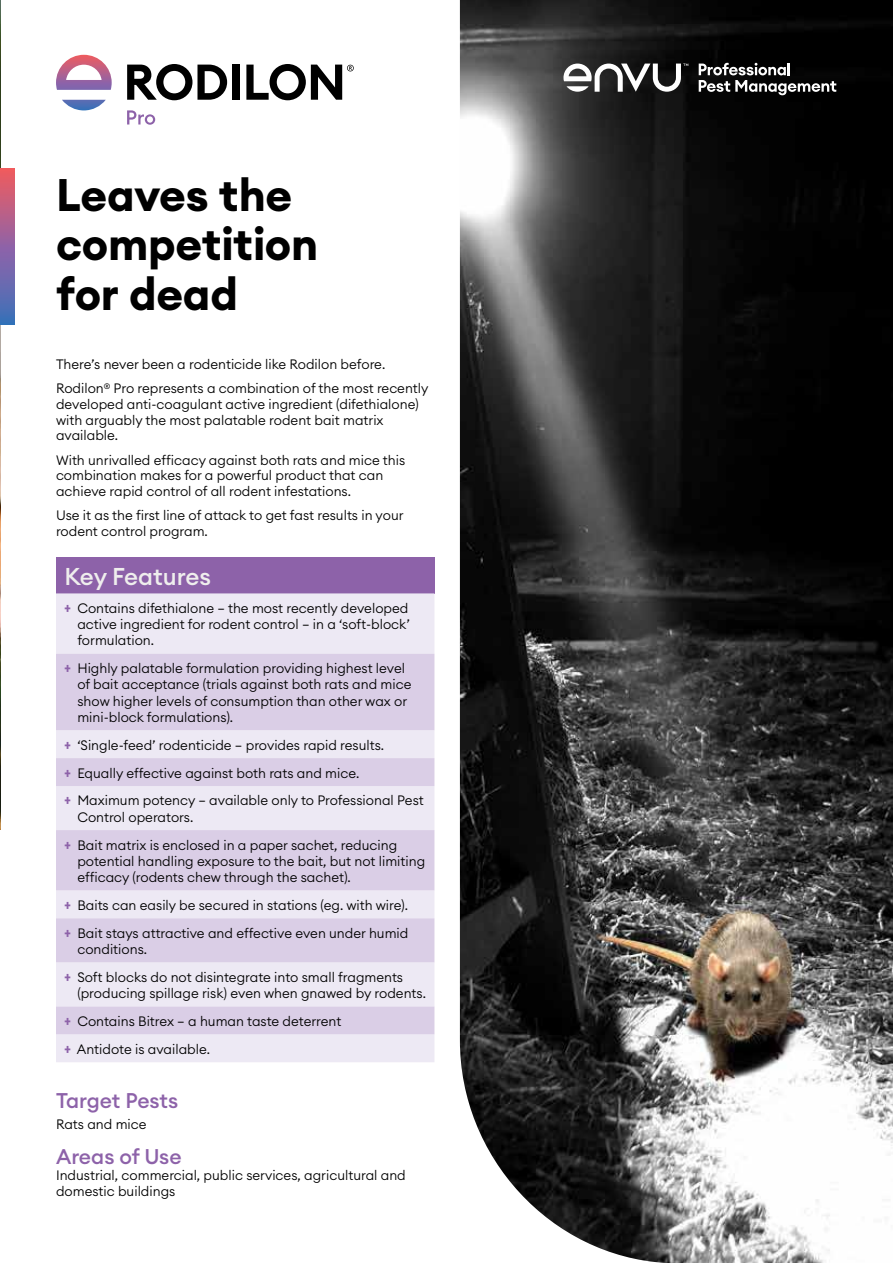
<style>
.page{position:relative;width:893px;height:1263px;background:#fff}
.page>*{position:absolute;margin:0;border:0;box-sizing:border-box;transform-origin:0 0}
.t1{font:700 45px/49.5px "Euclid Circular A";letter-spacing:-.005em;color:#000}
.t2{font:500 24px "Euclid Circular A";color:#efeeed}
.t3{font:500 21px "Euclid Circular A";letter-spacing:-.005em;color:#8d62a9}
.t4{font:300 13.5px/16.2px "Euclid Circular A";color:#000}
.s1{font-family:"Roboto Condensed";font-weight:700;color:#8d62a9}
</style>
<div class="page">
<img style="left:0;top:0;width:1px;height:829px">
<img style="left:460px;top:0;width:433px;height:1263px">
<svg style="left:1px;top:169px;width:14px;height:155px;background:#936499"></svg>
<svg style="left:127px;top:110px;width:28px;height:15px"></svg>
<svg style="left:127px;top:64px;width:100px;height:36px"></svg>
<div style="left:232px;top:65px;width:7px;height:35px;background:#000"></div>
<svg style="left:246px;top:64px;width:108px;height:36px"></svg>
<svg style="left:56px;top:55px;width:56px;height:55px"></svg>
<div style="left:56px;top:557px;width:378px;height:36px;background:#8d62a9"></div>
<div style="left:56px;top:593px;width:378px;height:469px;background:#ede9f4"></div>
<svg style="left:56px;top:654px;width:378px;height:380px;background:#e1d8eb"></svg>
<svg style="left:699px;top:63px;width:137px;height:32px"></svg>
<svg style="left:563px;top:64px;width:125px;height:28px"></svg>
<h1 class="t1" style="left:56px;top:170px;width:264px">Leaves the competition for dead</h1>
<p class="t4" style="left:56px;top:352px;width:374px;line-height:24.3px">There’s never been a rodenticide like Rodilon before.<br>Rodilon<sup>®</sup> Pro represents a combination of the most recently</p>
<p class="t4" style="left:56px;top:396px;width:364px;line-height:15.8px">developed anti-coagulant active ingredient (difethialone) with arguably the most palatable rodent bait matrix available.</p>
<p class="t4" style="left:56px;top:452px;width:351px;line-height:15.8px">With unrivalled efficacy against both rats and mice this combination makes for a powerful product that can achieve rapid control of all rodent infestations.</p>
<p class="t4" style="left:56px;top:507px;width:349px;line-height:15.8px">Use it as the first line of attack to get fast results in your rodent control program.</p>
<h2 class="t2" style="left:65px;top:561px;width:148px">Key Features</h2>
<p class="t4" style="left:77px;top:600px;width:334px;text-align:justify;text-indent:-13px"><span class="s1">+</span> Contains difethialone – the most recently developed active ingredient for rodent control – in a ‘soft-block’ formulation.</p>
<p class="t4" style="left:77px;top:660px;width:336px;text-indent:-13px"><span class="s1">+</span> Highly palatable formulation providing highest level of bait acceptance (trials against both rats and mice show higher levels of consumption than other wax or mini-block formulations).</p>
<p class="t4" style="left:65px;top:731px;width:361px;line-height:27.9px"><span class="s1">+</span> ‘Single-feed’ rodenticide – provides rapid results.<br><span class="s1">+</span> Equally effective against both rats and mice.<br><span class="s1">+</span> Maximum potency – available only to Professional Pest</p>
<p class="t4" style="left:65px;top:803px;width:334px;line-height:27.9px;text-indent:13px">Control operators.<br><span class="s1">+</span> Bait matrix is enclosed in a paper sachet, reducing</p>
<p class="t4" style="left:77px;top:852px;width:349px">potential handling exposure to the bait, but not limiting efficacy (rodents chew through the sachet).</p>
<p class="t4" style="left:65px;top:891px;width:345px;line-height:27.9px"><span class="s1">+</span> Baits can easily be secured in stations (eg. with wire). <span class="s1">+</span> Bait stays attractive and effective even under humid</p>
<p class="t4" style="left:65px;top:935px;width:340px;line-height:27.9px;text-indent:13px">conditions.<br><span class="s1">+</span> Soft blocks do not disintegrate into small fragments</p>
<p class="t4" style="left:65px;top:979px;width:363px;line-height:27.9px;text-indent:13px">(producing spillage risk) even when gnawed by rodents. <span class="s1">+</span> Contains Bitrex – a human taste deterrent<br><span class="s1">+</span> Antidote is available.</p>
<h3 class="t3" style="left:56px;top:1087px;width:124px">Target Pests</h3>
<p class="t4" style="left:56px;top:1115px;width:92px">Rats and mice</p>
<h3 class="t3" style="left:56px;top:1142px;width:127px">Areas of Use</h3>
<p class="t4" style="left:56px;top:1166px;width:351px">Industrial, commercial, public services, agricultural and domestic buildings</p>
</div>
